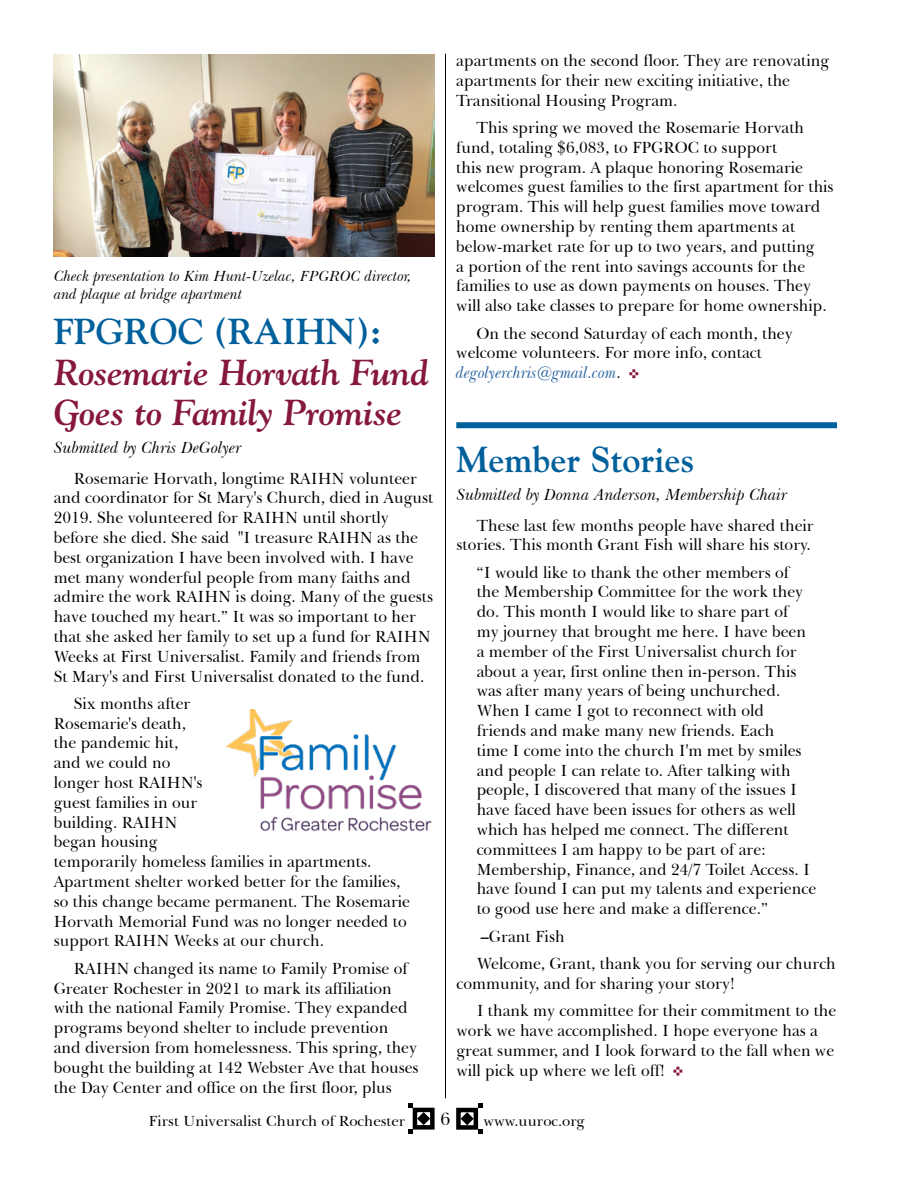
<style>
.page{position:relative;width:918px;height:1188px;background:#fff}
.page>*{position:absolute;margin:0;border:0;box-sizing:border-box;transform-origin:0 0}
.t1{font:italic 700 36px/40.5px "Goudy Std";letter-spacing:-.01em;color:#86173d}
.t2{font:700 36px "Goudy Std";color:#00609c}
.t3{font:18px "Baskerville BT";color:#000}
.t4{font:16.5px/19.8px "Baskerville BT";color:#000;scale:.96 1}
.t5{font:italic 16.5px "Baskerville BT";color:#000}
.t6{font:italic 15px/18px "Baskerville BT";color:#000}
.t7{font:15px "Baskerville BT";color:#000}
.s1{font-style:italic;color:#215e9e}
.s2{font-weight:700;font-style:italic}
</style>
<div class="page">
<div style="left:413px;top:1108px;width:22px;height:22px;border:4px solid #000"></div>
<svg style="left:408px;top:1103px;width:22px;height:31px"></svg>
<div style="left:456px;top:1108px;width:22px;height:22px;border:4px solid #000"></div>
<svg style="left:461px;top:1103px;width:21px;height:31px"></svg>
<hr style="left:445px;top:54px;width:1px;height:1044px;background:#000">
<svg style="left:673px;top:1067px;width:9px;height:9px"></svg>
<div style="left:456px;top:422px;width:381px;height:6px;background:#00609c"></div>
<img style="left:54px;top:55px;width:380px;height:201px">
<svg style="left:629px;top:369px;width:9px;height:9px"></svg>
<img style="left:225px;top:710px;width:207px;height:122px">
<p class="t6" style="left:54px;top:267px;width:359px">Check presentation to Kim Hunt-Uzelac, FPGROC director, and plaque at bridge apartment</p>
<h1 class="t2" style="left:54px;top:310px;width:329px">FPGROC (RAIHN):</h1>
<h1 class="t1" style="left:54px;top:352px;width:377px">Rosemarie Horvath Fund<br>Goes to Family Promise</h1>
<p class="t5" style="left:54px;top:437px;width:190px">Submitted by Chris DeGolyer</p>
<p class="t4" style="left:54px;top:468px;width:397px;text-indent:20px">Rosemarie Horvath, longtime RAIHN volunteer and coordinator for St Mary's Church, died in August 2019. She volunteered for RAIHN until shortly before she died. She said "I treasure RAIHN as the best organization I have been involved with. I have met many wonderful people from many faiths and admire the work RAIHN is doing. Many of the guests have touched my heart.” It was so important to her that she asked her family to set up a fund for RAIHN Weeks at First Universalist. Family and friends from St Mary's and First Universalist donated to the fund.</p>
<p class="t4" style="left:54px;top:693px;width:373px;text-indent:20px">Six months after<br>Rosemarie's death,<br>the pandemic hit,<br>and we could no<br>longer host RAIHN's<br>guest families in our<br>building. RAIHN<br>began housing<br>temporarily homeless families in apartments.<br>Apartment shelter worked better for the families, so this change became permanent. The Rosemarie<br>Horvath Memorial Fund was no longer needed to support RAIHN Weeks at our church.</p>
<p class="t4" style="left:54px;top:958px;width:382px;text-indent:20px">RAIHN changed its name to Family Promise of Greater Rochester in 2021 to mark its affiliation with the national Family Promise. They expanded programs beyond shelter to include prevention and diversion from homelessness. This spring, they bought the building at 142 Webster Ave that houses the Day Center and office on the first floor, plus</p>
<p class="t4" style="left:456px;top:51px;width:390px">apartments on the second floor. They are renovating apartments for their new exciting initiative, the<br>Transitional Housing Program.</p>
<p class="t4" style="left:456px;top:118px;width:395px;text-indent:20px">This spring we moved the Rosemarie Horvath fund, totaling $6,083, to FPGROC to support<br>this new program. A plaque honoring Rosemarie welcomes guest families to the first apartment for this program. This will help guest families move toward home ownership by renting them apartments at below-market rate for up to two years, and putting<br>a portion of the rent into savings accounts for the families to use as down payments on houses. They will also take classes to prepare for home ownership.</p>
<p class="t4" style="left:456px;top:323px;width:352px;text-indent:20px">On the second Saturday of each month, they welcome volunteers. For more info, contact <span class="s1">degolyerchris@gmail.com</span>.</p>
<h1 class="t2" style="left:456px;top:438px;width:239px">Member Stories</h1>
<p class="t5" style="left:456px;top:484px;width:332px">Submitted by Donna Anderson, Membership Chair</p>
<p class="t4" style="left:456px;top:515px;width:374px;text-align:right">These last few months people have shared their stories. This month Grant Fish will share his story.</p>
<p class="t4" style="left:477px;top:562px;width:355px">“I would like to thank the other members of<br>the Membership Committee for the work they do. This month I would like to share part of<br>my journey that brought me here. I have been a member of the First Universalist church for about a year, first online then in-person. This was after many years of being unchurched.<br>When I came I got to reconnect with old friends and make many new friends. Each<br>time I come into the church I'm met by smiles and people I can relate to. After talking with people, I discovered that many of the issues I have faced have been issues for others as well which has helped me connect. The different committees I am happy to be part of are:<br>Membership, Finance, and 24/7 Toilet Access. I have found I can put my talents and experience to good use here and make a difference.”</p>
<p class="t4" style="left:477px;top:922px;width:376px;line-height:27.3px"><span class="s2">–</span>Grant Fish<br>Welcome, Grant, thank you for serving our church</p>
<p class="t4" style="left:477px;top:970px;width:376px;line-height:27.3px;text-indent:-20px">community, and for sharing your story!<br>I thank my committee for their commitment to the</p>
<p class="t4" style="left:456px;top:1020px;width:395px">work we have accomplished. I hope everyone has a great summer, and I look forward to the fall when we will pick up where we left off!</p>
<p class="t7" style="left:148px;top:1112px;width:258px">First Universalist Church of Rochester</p>
<p class="t3" style="left:441px;top:1108px;width:11px">6</p>
<p class="t7" style="left:483px;top:1112px;width:103px">www.uuroc.org</p>
</div>
